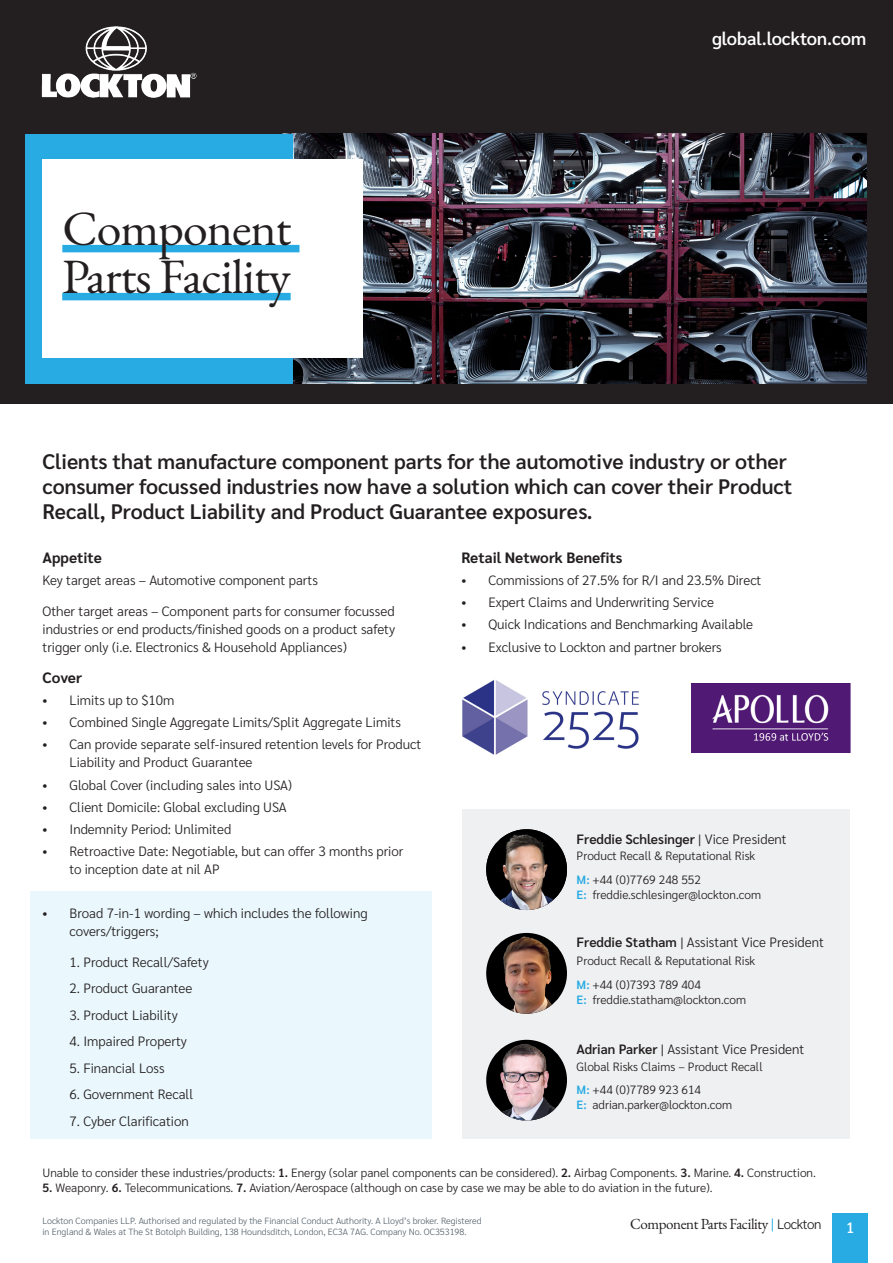
<style>
.page{position:relative;width:893px;height:1263px;background:#fff}
.page>*{position:absolute;margin:0;border:0;box-sizing:border-box;transform-origin:0 0}
.H1{font:48px/48px "EB Garamond";letter-spacing:-.02em;color:#231f20;scale:1.04 1}
.intro_text{font:600 21px/25.2px "Sarabun";color:#231f20}
.t1{font:600 18px "Sarabun";color:#fff}
.t2{font:700 15px "Sarabun";color:#231f20}
.t3{font:15px "EB Garamond";letter-spacing:-.025em;color:#231f20}
.t4{font:500 15px "Sarabun";color:#fff}
.body_copy{font:300 13.5px/18px "Sarabun";color:#231f20}
.body_copy-2{font:600 13.5px "Sarabun";color:#231f20}
.body_copy-3{font:300 12px/15px "Sarabun";color:#231f20}
.t5{font:300 9px/10.8px "Sarabun";color:#5b6770}
.s1{font-weight:300}
.s2{font-weight:600;color:#28abe3}
.s3{font-weight:600}
.s4{font-family:"Sarabun";font-weight:300;color:#28abe3}
.s5{font-family:"Sarabun";font-weight:300;font-size:13.5px}
</style>
<div class="page">
<div style="left:832px;top:1213px;width:36px;height:50px;background:#28abe3"></div>
<div style="left:0;top:0;width:893px;height:404px;background:#231f20"></div>
<img style="left:293px;top:134px;width:573px;height:249px">
<div style="left:26px;top:134px;width:267px;height:249px;background:#28abe3"></div>
<div style="left:43px;top:159px;width:320px;height:199px;background:#fff"></div>
<div style="left:62px;top:245px;width:237px;height:7px;background:#28abe3"></div>
<div style="left:62px;top:293px;width:229px;height:7px;background:#28abe3"></div>
<img style="left:41px;top:26px;width:156px;height:72px">
<div style="left:30px;top:891px;width:402px;height:247px;background:#eaf7fc"></div>
<img style="left:462px;top:680px;width:177px;height:75px">
<div style="left:462px;top:809px;width:388px;height:329px;background:#eff0f1"></div>
<div style="left:486px;top:1040px;width:81px;height:80px;background:#000;border-radius:50%"></div>
<img style="left:490px;top:1040px;width:72px;height:80px">
<img style="left:486px;top:933px;width:80px;height:81px">
<img style="left:486px;top:829px;width:81px;height:81px;border-radius:40px">
<img style="left:692px;top:683px;width:158px;height:69px">
<p class="H1" style="left:62px;top:205px;width:222px">Component<br>Parts Facility</p>
<p class="t1" style="left:712px;top:28px;width:156px">global.lockton.com</p>
<p class="intro_text" style="left:43px;top:449px;width:751px">Clients that manufacture component parts for the automotive industry or other consumer focussed industries now have a solution which can cover their Product<br>Recall, Product Liability and Product Guarantee exposures.</p>
<h2 class="t2" style="left:43px;top:549px;width:61px">Appetite</h2>
<p class="body_copy" style="left:43px;top:571px;width:277px">Key target areas – Automotive component parts</p>
<p class="body_copy" style="left:43px;top:602px;width:354px;text-align:justify">Other target areas – Component parts for consumer focussed industries or end products/finished goods on a product safety trigger only (i.e. Electronics &amp; Household Appliances)</p>
<h2 class="t2" style="left:43px;top:669px;width:41px">Cover</h2>
<p class="body_copy" style="left:43px;top:691px;width:134px">• Limits up to $10m</p>
<p class="body_copy" style="left:43px;top:713px;width:360px">• Combined Single Aggregate Limits/Split Aggregate Limits</p>
<p class="body_copy" style="left:70px;top:736px;width:353px;text-indent:-27px">• Can provide separate self-insured retention levels for Product<br>Liability and Product Guarantee</p>
<p class="body_copy" style="left:43px;top:776px;width:251px">• Global Cover (including sales into USA)</p>
<p class="body_copy" style="left:43px;top:798px;width:246px">• Client Domicile: Global excluding USA</p>
<p class="body_copy" style="left:43px;top:820px;width:190px">• Indemnity Period: Unlimited</p>
<p class="body_copy" style="left:70px;top:843px;width:335px;text-indent:-27px">• Retroactive Date: Negotiable, but can offer 3 months prior to inception date at nil AP</p>
<h2 class="t2" style="left:461px;top:549px;width:162px">Retail Network Benefits</h2>
<p class="body_copy" style="left:461px;top:571px;width:302px">• Commissions of 27.5% for R/I and 23.5% Direct</p>
<p class="body_copy" style="left:461px;top:593px;width:254px">• Expert Claims and Underwriting Service</p>
<p class="body_copy" style="left:461px;top:616px;width:293px">• Quick Indications and Benchmarking Available</p>
<p class="body_copy" style="left:461px;top:638px;width:262px">• Exclusive to Lockton and partner brokers</p>
<p class="body_copy-2" style="left:577px;top:831px;width:212px">Freddie Schlesinger <span class="s1">| Vice President</span></p>
<p class="body_copy-3" style="left:577px;top:848px;width:180px">Product Recall &amp; Reputational Risk</p>
<p class="body_copy-3" style="left:577px;top:872px;width:186px"><span class="s2">M:</span> +44 (0)7769 248 552<br><span class="s2">E:</span> freddie.schlesinger@lockton.com</p>
<p class="body_copy" style="left:70px;top:904px;width:300px;text-indent:-27px">• Broad 7-in-1 wording – which includes the following covers/triggers;</p>
<p class="body_copy" style="left:70px;top:953px;width:141px">1. Product Recall/Safety</p>
<p class="body_copy" style="left:70px;top:980px;width:124px">2. Product Guarantee</p>
<p class="body_copy" style="left:70px;top:1006px;width:110px">3. Product Liability</p>
<p class="body_copy" style="left:70px;top:1033px;width:119px">4. Impaired Property</p>
<p class="body_copy" style="left:70px;top:1059px;width:97px">5. Financial Loss</p>
<p class="body_copy" style="left:70px;top:1086px;width:125px">6. Government Recall</p>
<p class="body_copy" style="left:70px;top:1112px;width:121px">7. Cyber Clarification</p>
<p class="body_copy-3" style="left:43px;top:1165px;width:775px">Unable to consider these industries/products: <span class="s3">1.</span> Energy (solar panel components can be considered). <span class="s3">2.</span> Airbag Components. <span class="s3">3.</span> Marine. <span class="s3">4.</span> Construction.</p>
<p class="body_copy-3" style="left:43px;top:1180px;width:672px"><span class="s3">5.</span> Weaponry. <span class="s3">6.</span> Telecommunications. <span class="s3">7.</span> Aviation/Aerospace (although on case by case we may be able to do aviation in the future).</p>
<p class="body_copy" style="left:577px;top:934px;width:249px"><span class="s3">Freddie Statham</span> | Assistant Vice President</p>
<p class="body_copy-3" style="left:577px;top:954px;width:180px">Product Recall &amp; Reputational Risk</p>
<p class="body_copy-3" style="left:577px;top:977px;width:171px"><span class="s2">M:</span> +44 (0)7393 789 404<br><span class="s2">E:</span> freddie.statham@lockton.com</p>
<p class="body_copy" style="left:577px;top:1040px;width:229px"><span class="s3">Adrian Parker</span> | Assistant Vice President</p>
<p class="body_copy-3" style="left:577px;top:1059px;width:188px">Global Risks Claims – Product Recall</p>
<p class="body_copy-3" style="left:577px;top:1082px;width:157px"><span class="s2">M:</span> +44 (0)7789 923 614<br><span class="s2">E:</span> adrian.parker@lockton.com</p>
<p class="t5" style="left:43px;top:1216px;width:441px">Lockton Companies LLP. Authorised and regulated by the Financial Conduct Authority. A Lloyd’s broker. Registered in England &amp; Wales at The St Botolph Building, 138 Houndsditch, London, EC3A 7AG. Company No. OC353198.</p>
<p class="t3" style="left:630px;top:1214px;width:193px">Component Parts Facility <span class="s4">|</span> <span class="s5">Lockton</span></p>
<p class="t4" style="left:846px;top:1219px;width:10px">1</p>
</div>
